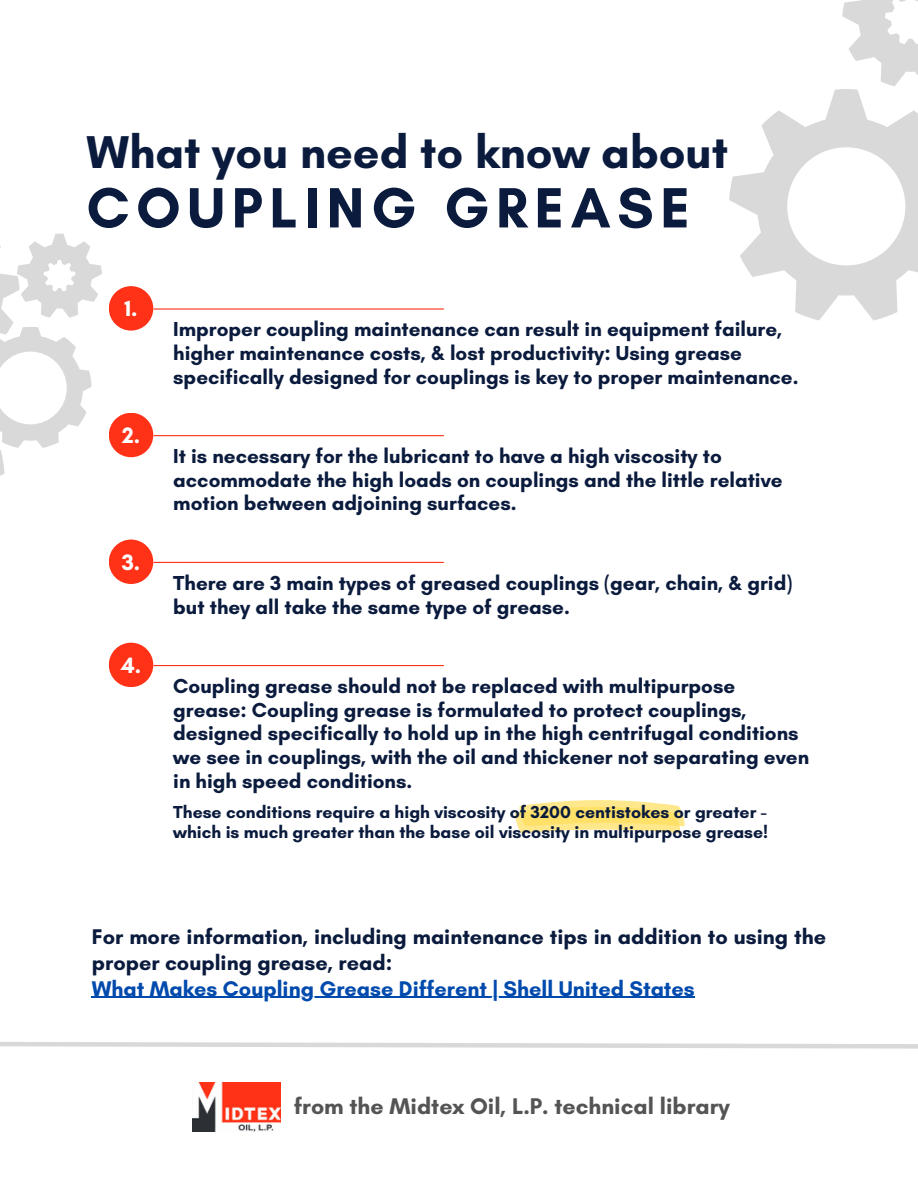
<style>
.page{position:relative;width:918px;height:1188px;background:#fff}
.page>*{position:absolute;margin:0;border:0;box-sizing:border-box;transform-origin:0 0}
.t1{font:700 57.75px "Glacial Indifference";letter-spacing:.115em;color:#0b1b3d}
.t2{font:700 46.8px "Glacial Indifference";color:#0b1b3d}
.t3{font:700 23.1px "Glacial Indifference";color:#545454}
.t4{font:700 22.65px "Glacial Indifference";color:#fff}
.t5{font:700 21.6px/25.8px "Glacial Indifference";color:#0b1b3d}
.t6{font:700 21.6px "Glacial Indifference";color:#004aad}
.t7{font:700 20.55px/23.7px "Glacial Indifference";color:#0b1b3d}
.t8{font:700 17.55px/20.2px "Glacial Indifference";color:#0b1b3d}
</style>
<div class="page">
<svg style="left:0;top:233px;width:102px;height:243px"></svg>
<div style="left:109px;top:286px;width:44px;height:45px;background:#ff3117;border-radius:50%"></div>
<hr style="left:154px;top:308px;width:290px;height:2px;background:#ff3117">
<img style="left:193px;top:1082px;width:87px;height:50px">
<div style="left:109px;top:413px;width:44px;height:44px;background:#ff3117;border-radius:50%"></div>
<hr style="left:154px;top:435px;width:290px;height:1px;background:#ff3117">
<div style="left:109px;top:540px;width:44px;height:44px;background:#ff3117;border-radius:50%"></div>
<hr style="left:154px;top:562px;width:290px;height:1px;background:#ff3117">
<svg style="left:515px;top:800px;width:170px;height:33px;background:#ffe78e"></svg>
<div style="left:109px;top:643px;width:44px;height:44px;background:#ff3117;border-radius:50%"></div>
<hr style="left:154px;top:665px;width:290px;height:1px;background:#ff3117">
<hr style="left:92px;top:997px;width:603px;height:1px;background:#004aad">
<svg style="left:729px;top:89px;width:189px;height:232px"></svg>
<svg style="left:842px;top:0;width:76px;height:86px"></svg>
<svg style="left:0;top:1042px;width:918px;height:7px"></svg>
<p class="t2" style="left:87px;top:124px;width:643px">What you need to know about</p>
<p class="t1" style="left:87px;top:173px;width:605px">COUPLING GREASE</p>
<h2 class="t4" style="left:124px;top:295px;width:15px">1.</h2>
<p class="t4" style="left:122px;top:421px;width:20px">2.</p>
<p class="t4" style="left:122px;top:548px;width:20px">3.</p>
<p class="t4" style="left:121px;top:651px;width:22px">4.</p>
<p class="t7" style="left:173px;top:317px;width:627px">Improper coupling maintenance can result in equipment failure, higher maintenance costs, &amp; lost productivity: Using grease specifically designed for couplings is key to proper maintenance.</p>
<p class="t7" style="left:173px;top:444px;width:611px">It is necessary for the lubricant to have a high viscosity to accommodate the high loads on couplings and the little relative motion between adjoining surfaces.</p>
<p class="t7" style="left:173px;top:571px;width:621px">There are 3 main types of greased couplings (gear, chain, &amp; grid) but they all take the same type of grease.</p>
<p class="t7" style="left:173px;top:674px;width:637px">Coupling grease should not be replaced with multipurpose grease: Coupling grease is formulated to protect couplings, designed specifically to hold up in the high centrifugal conditions we see in couplings, with the oil and thickener not separating even in high speed conditions.</p>
<p class="t8" style="left:173px;top:802px;width:596px">These conditions require a high viscosity of 3200 centistokes or greater - which is much greater than the base oil viscosity in multipurpose grease!</p>
<p class="t5" style="left:92px;top:924px;width:736px">For more information, including maintenance tips in addition to using the proper coupling grease, read:</p>
<p class="t6" style="left:92px;top:975px;width:605px">What Makes Coupling Grease Different | Shell United States</p>
<h3 class="t3" style="left:294px;top:1092px;width:438px">from the Midtex Oil, L.P. technical library</h3>
</div>
